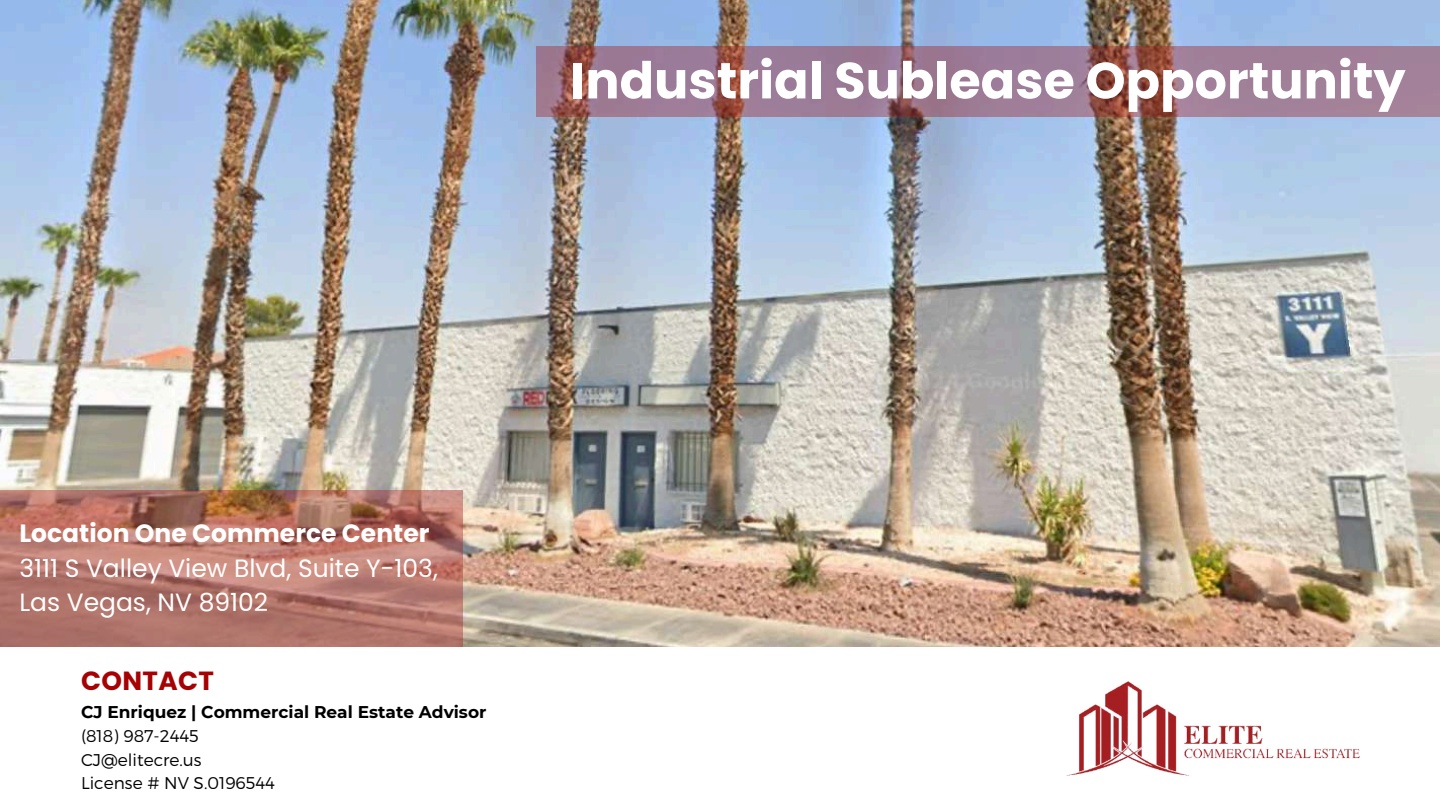
<style>
.page{position:relative;width:1440px;height:810px;background:#fff}
.page>*{position:absolute;margin:0;border:0;box-sizing:border-box;transform-origin:0 0}
.t1{font:700 50.8px "Poppins";color:#fff}
.t2{font:700 26.2px "Poppins";letter-spacing:.015em;color:#a60203}
.t3{font:25px/34.5px "Poppins";color:#fff}
.t4{font:700 25px "Poppins";color:#fff}
.t5{font:300 17px/23.2px "Montserrat";color:#000}
.t6{font:700 17px "Montserrat";color:#000}
</style>
<div class="page">
<img style="left:0;top:0;width:1440px;height:647px">
<svg style="left:0;top:491px;width:463px;height:156px;background:#b3766a"></svg>
<svg style="left:536px;top:46px;width:904px;height:70px;background:#9b7488"></svg>
<img style="left:1066px;top:682px;width:293px;height:94px">
<h1 class="t1" style="left:570px;top:45px;width:837px">Industrial Sublease Opportunity</h1>
<p class="t4" style="left:19px;top:516px;width:412px">Location One Commerce Center</p>
<p class="t3" style="left:19px;top:551px;width:420px">3111 S Valley View Blvd, Suite Y-103,<br>Las Vegas, NV 89102</p>
<p class="t2" style="left:81px;top:662px;width:135px">CONTACT</p>
<p class="t6" style="left:81px;top:702px;width:407px">CJ Enriquez | Commercial Real Estate Advisor</p>
<p class="t5" style="left:81px;top:724px;width:196px">(818) 987-2445<br>CJ@elitecre.us<br>License # NV S.0196544</p>
</div>
